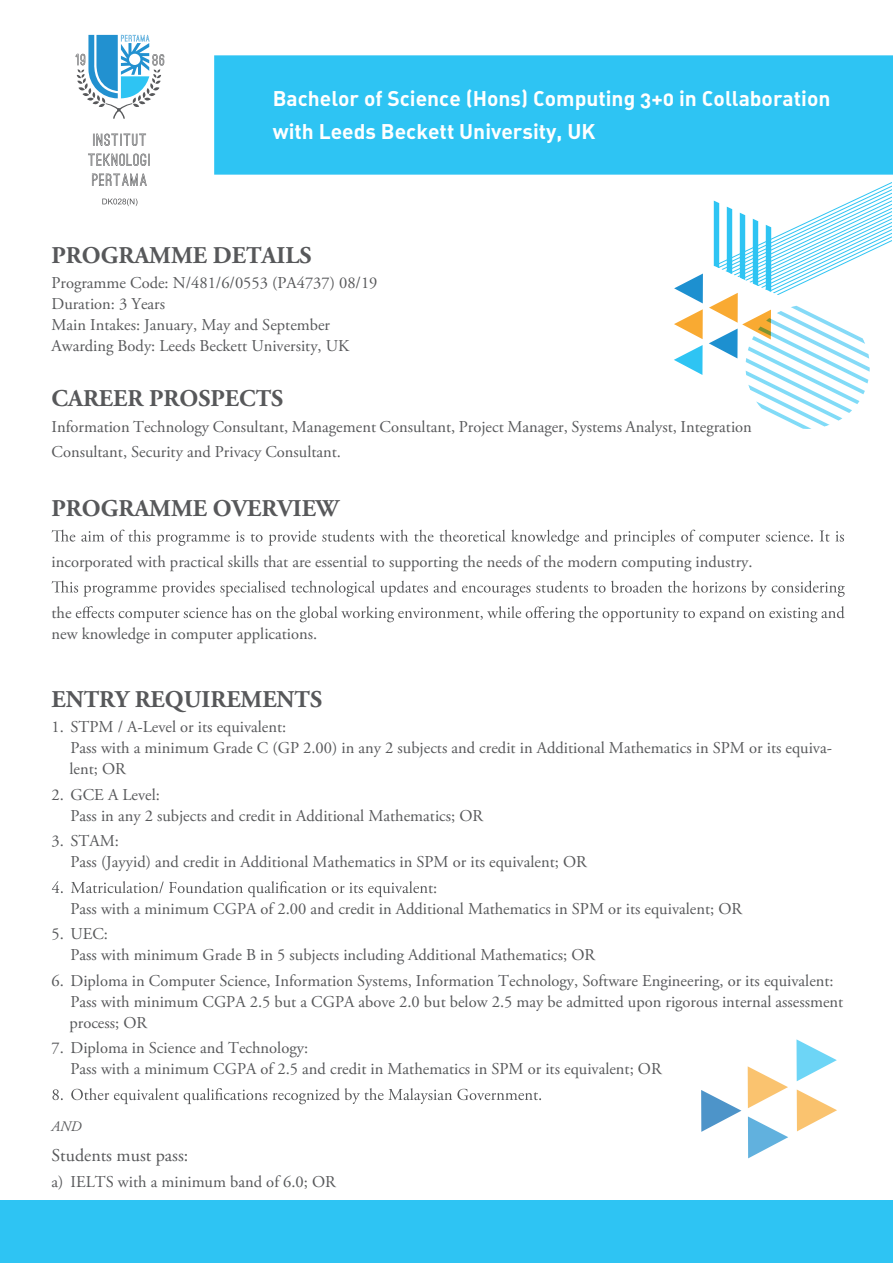
<style>
.page{position:relative;width:893px;height:1263px;background:#fff}
.page>*{position:absolute;margin:0;border:0;box-sizing:border-box;transform-origin:0 0}
.t1{font:700 24px "Adobe Garamond Pro";color:#57585a}
.t2{font:21px/33px "DIN Bold Alternate";color:#fff}
.t3{font:18px "Adobe Garamond Pro";color:#57585a}
.t4{font:16.5px/21px "Adobe Garamond Pro";color:#57585a}
.t5{font:italic 14.55px "Adobe Garamond Pro";color:#57585a}
</style>
<div class="page">
<img style="left:164px;top:55px;width:729px;height:120px">
<svg style="left:52px;top:530px;width:792px;height:16px"></svg>
<svg style="left:52px;top:581px;width:793px;height:16px"></svg>
<svg style="left:76px;top:606px;width:769px;height:16px"></svg>
<svg style="left:52px;top:881px;width:376px;height:16px"></svg>
<svg style="left:52px;top:1088px;width:489px;height:16px"></svg>
<svg style="left:674px;top:274px;width:29px;height:29px"></svg>
<svg style="left:674px;top:309px;width:29px;height:30px"></svg>
<svg style="left:709px;top:182px;width:183px;height:247px"></svg>
<svg style="left:674px;top:345px;width:29px;height:30px"></svg>
<svg style="left:796px;top:1039px;width:41px;height:42px"></svg>
<svg style="left:797px;top:1089px;width:40px;height:42px"></svg>
<svg style="left:701px;top:1090px;width:40px;height:42px"></svg>
<svg style="left:748px;top:1066px;width:40px;height:42px"></svg>
<svg style="left:748px;top:1116px;width:40px;height:42px"></svg>
<div style="left:0;top:1200px;width:893px;height:63px;background:#2ec4f3"></div>
<svg style="left:102px;top:198px;width:35px;height:8px"></svg>
<svg style="left:75px;top:35px;width:89px;height:84px"></svg>
<svg style="left:93px;top:134px;width:53px;height:12px"></svg>
<svg style="left:88px;top:154px;width:62px;height:12px"></svg>
<svg style="left:92px;top:174px;width:55px;height:12px"></svg>
<p class="t2" style="left:273px;top:81px;width:559px">Bachelor of Science (Hons) Computing 3+0 in Collaboration with Leeds Beckett University, UK</p>
<h1 class="t1" style="left:52px;top:241px;width:262px">PROGRAMME DETAILS</h1>
<p class="t4" style="left:52px;top:273px;width:328px">Programme Code: N/481/6/0553 (PA4737) 08/19<br>Duration: 3 Years<br>Main Intakes: January, May and September Awarding Body: Leeds Beckett University, UK</p>
<h1 class="t1" style="left:52px;top:385px;width:233px">CAREER PROSPECTS</h1>
<p class="t4" style="left:52px;top:414px;width:702px;line-height:25.5px">Information Technology Consultant, Management Consultant, Project Manager, Systems Analyst, Integration<br>Consultant, Security and Privacy Consultant.</p>
<h1 class="t1" style="left:52px;top:494px;width:289px">PROGRAMME OVERVIEW</h1>
<p class="t4" style="left:52px;top:552px;width:702px">incorporated with practical skills that are essential to supporting the needs of the modern computing industry.</p>
<p class="t4" style="left:52px;top:603px;width:267px">the<br>new knowledge in computer applications.</p>
<h1 class="t1" style="left:52px;top:685px;width:272px">ENTRY REQUIREMENTS</h1>
<p class="t4" style="left:70px;top:717px;width:764px;text-indent:-18px">1. STPM / A-Level or its equivalent:<br>Pass with a minimum Grade C (GP 2.00) in any 2 subjects and credit in Additional Mathematics in SPM or its equiva&shy;lent; OR</p>
<p class="t4" style="left:70px;top:785px;width:414px;text-indent:-19px">2. GCE A Level:<br>Pass in any 2 subjects and credit in Additional Mathematics; OR</p>
<p class="t4" style="left:70px;top:831px;width:518px;text-indent:-19px">3. STAM:<br>Pass (Jayyid) and credit in Additional Mathematics in SPM or its equivalent; OR</p>
<p class="t4" style="left:71px;top:878px;width:673px;text-indent:357px">t:<br>Pass with a minimum CGPA of 2.00 and credit in Additional Mathematics in SPM or its equivalent; OR</p>
<p class="t4" style="left:71px;top:924px;width:526px;text-indent:-19px">5. UEC:<br>Pass with minimum Grade B in 5 subjects including Additional Mathematics; OR</p>
<p class="t4" style="left:70px;top:971px;width:775px;text-indent:-18px">6. Diploma in Computer Science, Information Systems, Information Technology, Software Engineering, or its equivalent:<br>Pass with minimum CGPA 2.5 but a CGPA above 2.0 but below 2.5 may be admitted upon rigorous internal assessment process; OR</p>
<p class="t4" style="left:71px;top:1038px;width:593px;text-indent:-19px">7. Diploma in Science and Technology:<br>Pass with a minimum CGPA of 2.5 and credit in Mathematics in SPM or its equivalent; OR</p>
<p class="t5" style="left:52px;top:1118px;width:32px">AND</p>
<p class="t3" style="left:52px;top:1145px;width:138px">Students must pass:</p>
<p class="t4" style="left:52px;top:1172px;width:286px">a) IELTS with a minimum band of 6.0; OR</p>
</div>
